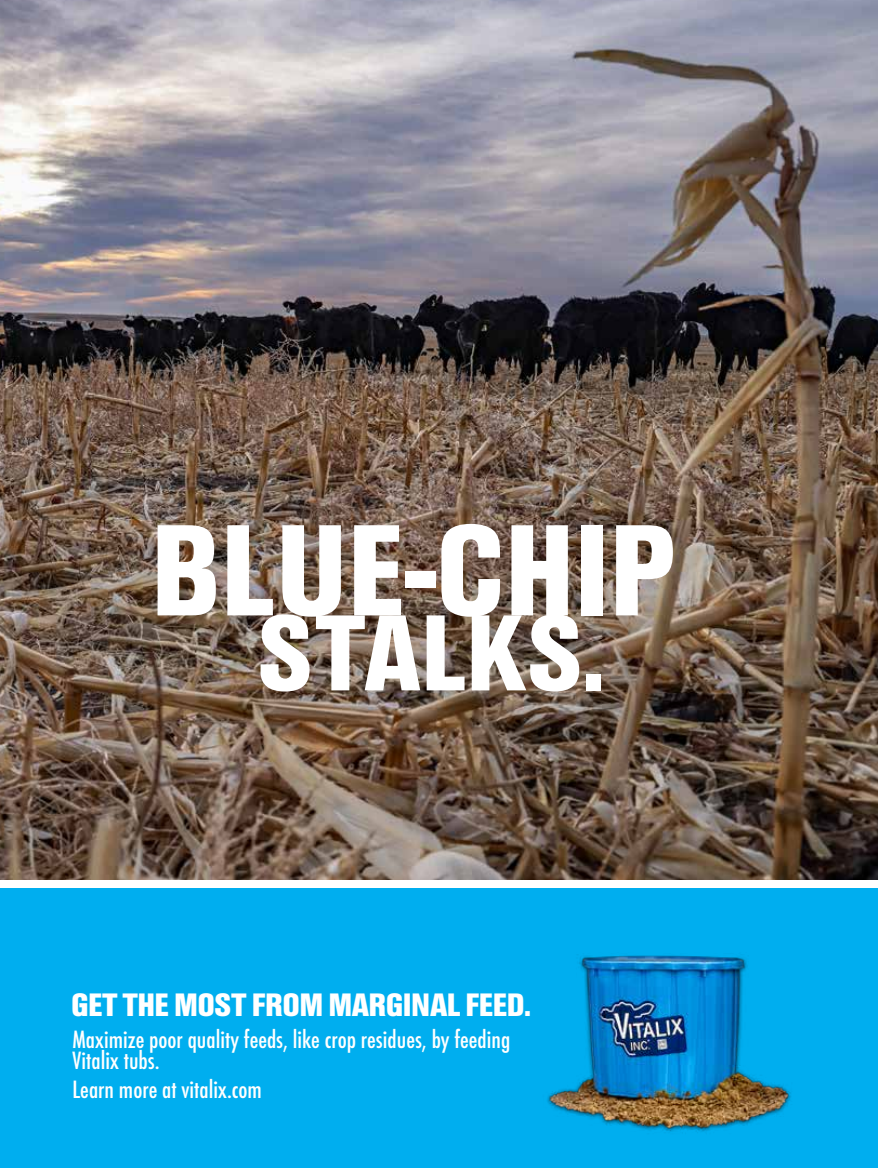
<style>
.page{position:relative;width:878px;height:1168px;background:#fff}
.page>*{position:absolute;margin:0;border:0;box-sizing:border-box;transform-origin:0 0}
.t1{font:900 condensed 135.15px "Nimbus Sans T";color:#fff}
.t2{font:900 condensed 112.35px "Nimbus Sans T";letter-spacing:.005em;color:#fff}
.t3{font:900 condensed 33.75px "Nimbus Sans T";letter-spacing:-.02em;color:#fff}
.t4{font:500 condensed 23.1px/21.5px "Futura";color:#fff}
</style>
<div class="page">
<div style="left:0;top:888px;width:878px;height:280px;background:#00aeef"></div>
<img style="left:0;top:0;width:878px;height:879px">
<img style="left:547px;top:955px;width:244px;height:177px">
<h1 class="t1" style="left:151px;top:491px;width:525px">BLUE-CHIP</h1>
<h2 class="t2" style="left:258px;top:587px;width:349px">STALKS.</h2>
<p class="t3" style="left:71px;top:984px;width:461px">GET THE MOST FROM MARGINAL FEED.</p>
<p class="t4" style="left:73px;top:1029px;width:439px">Maximize poor quality feeds, like crop residues, by feeding<br>Vitalix tubs.</p>
<p class="t4" style="left:73px;top:1078px;width:191px">Learn more at vitalix.com</p>
</div>
